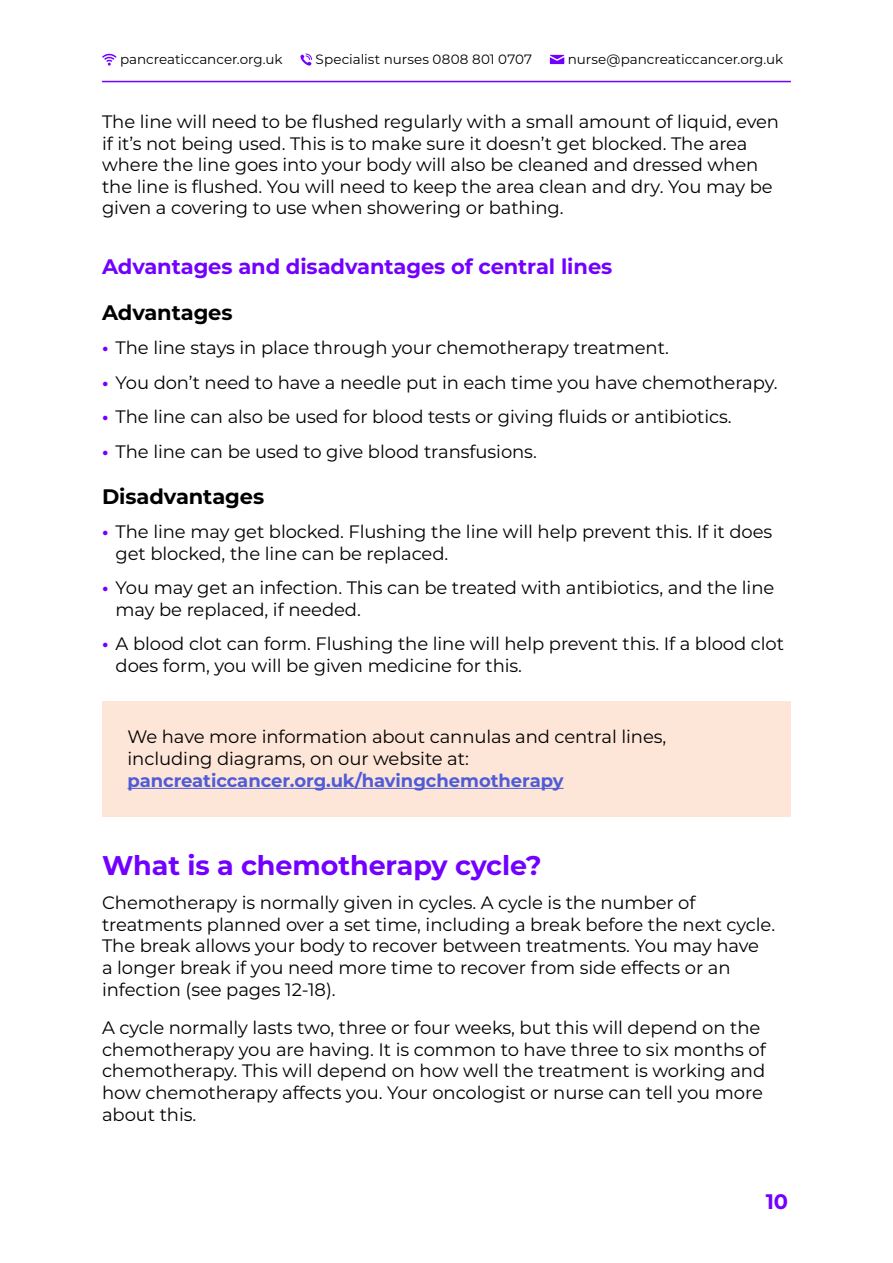
<style>
.page{position:relative;width:893px;height:1263px;background:#fff}
.page>*{position:absolute;margin:0;border:0;box-sizing:border-box;transform-origin:0 0}
.t1{font:700 27px "Montserrat";letter-spacing:-.005em;color:#7200ff}
.t2{font:700 21px "Montserrat";letter-spacing:-.005em;color:#7200ff}
.t3{font:700 21px "Montserrat";letter-spacing:-.005em;color:#000}
.t4{font:18px/21.6px "Montserrat";letter-spacing:-.005em;color:#000}
.t5{font:700 18px "Montserrat";letter-spacing:-.005em;color:#4f5cd6}
.t6{font:13.5px "Montserrat";color:#000}
.s1{font-weight:700;color:#7200ff}
</style>
<div class="page">
<svg style="left:102px;top:53px;width:15px;height:13px"></svg>
<svg style="left:300px;top:53px;width:12px;height:13px"></svg>
<svg style="left:550px;top:55px;width:15px;height:9px"></svg>
<hr style="left:102px;top:81px;width:689px;height:1px;background:#7200ff">
<div style="left:102px;top:701px;width:689px;height:116px;background:#fde5d7"></div>
<hr style="left:128px;top:788px;width:435px;height:1px;background:#4f5cd6">
<p class="t6" style="left:120px;top:50px;width:164px">pancreaticcancer.org.uk</p>
<p class="t6" style="left:316px;top:50px;width:218px">Specialist nurses 0808 801 0707</p>
<p class="t6" style="left:568px;top:50px;width:217px">nurse@pancreaticcancer.org.uk</p>
<p class="t4" style="left:102px;top:110px;width:678px">The line will need to be flushed regularly with a small amount of liquid, even if it’s not being used. This is to make sure it doesn’t get blocked. The area where the line goes into your body will also be cleaned and dressed when the line is flushed. You will need to keep the area clean and dry. You may be given a covering to use when showering or bathing.</p>
<p class="t2" style="left:102px;top:251px;width:512px">Advantages and disadvantages of central lines</p>
<p class="t3" style="left:102px;top:297px;width:132px">Advantages</p>
<p class="t4" style="left:102px;top:337px;width:568px"><span class="s1">•</span> The line stays in place through your chemotherapy treatment.</p>
<p class="t4" style="left:102px;top:371px;width:677px"><span class="s1">•</span> You don’t need to have a needle put in each time you have chemotherapy.</p>
<p class="t4" style="left:102px;top:405px;width:631px"><span class="s1">•</span> The line can also be used for blood tests or giving fluids or antibiotics.</p>
<p class="t4" style="left:102px;top:440px;width:436px"><span class="s1">•</span> The line can be used to give blood transfusions.</p>
<p class="t3" style="left:102px;top:481px;width:164px">Disadvantages</p>
<p class="t4" style="left:116px;top:520px;width:658px;text-indent:-14px"><span class="s1">•</span> The line may get blocked. Flushing the line will help prevent this. If it does get blocked, the line can be replaced.</p>
<p class="t4" style="left:116px;top:576px;width:660px;text-indent:-14px"><span class="s1">•</span> You may get an infection. This can be treated with antibiotics, and the line may be replaced, if needed.</p>
<p class="t4" style="left:116px;top:632px;width:670px;text-indent:-14px"><span class="s1">•</span> A blood clot can form. Flushing the line will help prevent this. If a blood clot does form, you will be given medicine for this.</p>
<p class="t4" style="left:128px;top:725px;width:540px">We have more information about cannulas and central lines, including diagrams, on our website at:</p>
<p class="t5" style="left:128px;top:767px;width:437px">pancreaticcancer.org.uk/havingchemotherapy</p>
<h1 class="t1" style="left:102px;top:846px;width:441px">What is a chemotherapy cycle?</h1>
<p class="t4" style="left:102px;top:891px;width:675px">Chemotherapy is normally given in cycles. A cycle is the number of treatments planned over a set time, including a break before the next cycle.<br>The break allows your body to recover between treatments. You may have<br>a longer break if you need more time to recover from side effects or an infection (see pages 12-18).</p>
<p class="t4" style="left:102px;top:1016px;width:665px">A cycle normally lasts two, three or four weeks, but this will depend on the chemotherapy you are having. It is common to have three to six months of chemotherapy. This will depend on how well the treatment is working and how chemotherapy affects you. Your oncologist or nurse can tell you more about this.</p>
<p class="t2" style="left:766px;top:1186px;width:24px">10</p>
</div>
